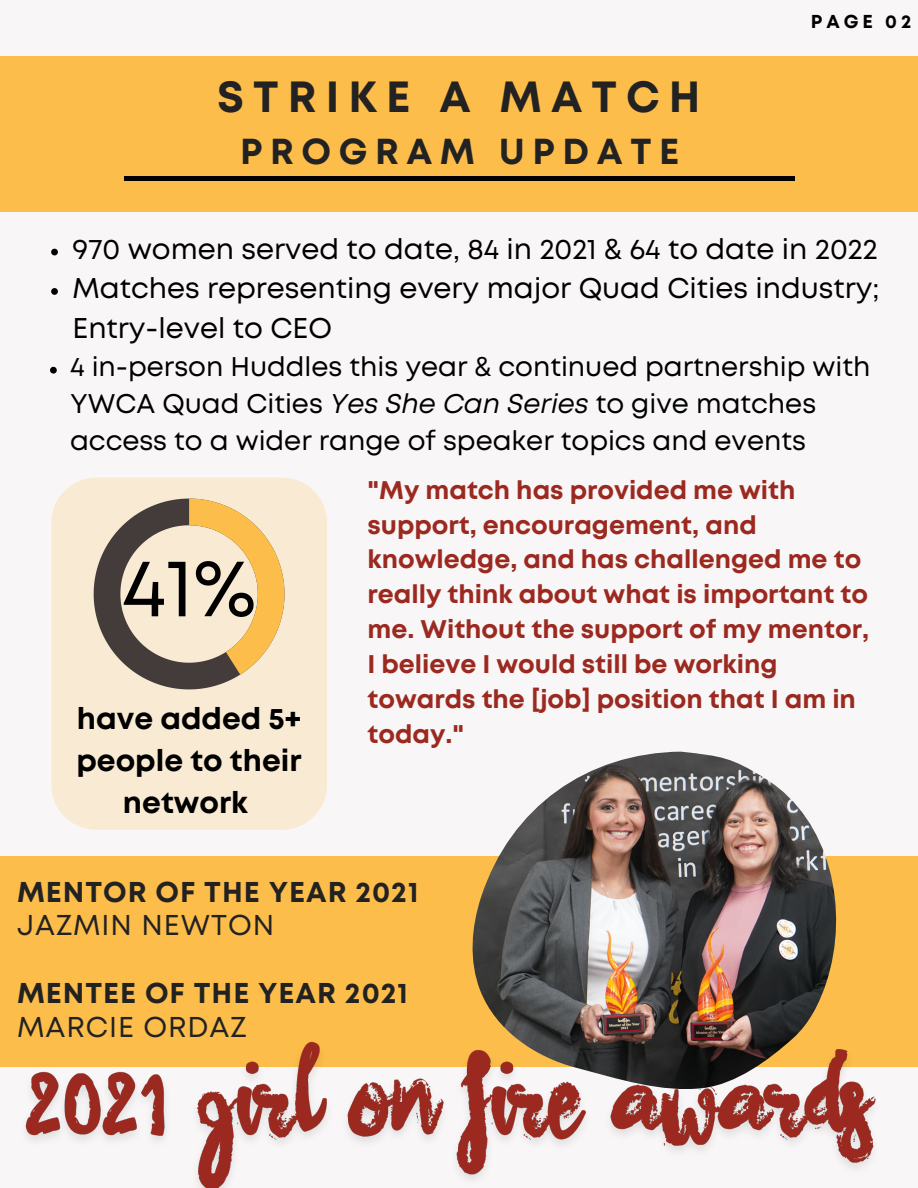
<style>
.page{position:relative;width:918px;height:1188px;background:#f8f6f6}
.page>*{position:absolute;margin:0;border:0;box-sizing:border-box;transform-origin:0 0}
.t1{font:81.9px "Mont";color:#000}
.t2{font:700 43.65px "Mont";letter-spacing:.21em;color:#222}
.t3{font:700 36.15px "Mont";letter-spacing:.21em;color:#222}
.t4{font:700 30px/41.7px "Mont";color:#000;text-align:center}
.t5{font:700 28.65px "Mont";letter-spacing:.035em;color:#222}
.t6{font:28.65px "Mont";letter-spacing:.035em;color:#222}
.t7{font:28.5px/39.3px "Mont";color:#000;text-align:justify}
.t8{font:27px/37.2px "Mont";color:#000}
.t9{font:700 25.5px/34.8px "Mont";color:#9b2920}
.t10{font:700 18.75px "Mont";letter-spacing:.21em;color:#000}
.s1{font-style:italic}
</style>
<div class="page">
<div style="left:0;top:56px;width:918px;height:156px;background:#fdbd4a"></div>
<hr style="left:124px;top:177px;width:671px;height:3px;background:#000">
<div style="left:0;top:856px;width:918px;height:211px;background:#fdbd4a"></div>
<img style="left:472px;top:752px;width:365px;height:260px">
<div style="left:51px;top:478px;width:276px;height:352px;background:#f9ead3;border-radius:45px"></div>
<svg style="left:51px;top:249px;width:7px;height:6px"></svg>
<svg style="left:51px;top:288px;width:7px;height:7px"></svg>
<svg style="left:50px;top:367px;width:7px;height:7px"></svg>
<svg style="left:94px;top:499px;width:191px;height:190px"></svg>
<img style="left:25px;top:1012px;width:851px;height:176px">
<h2 class="t2" style="left:217px;top:80px;width:485px">STRIKE A MATCH</h2>
<h3 class="t3" style="left:240px;top:138px;width:441px">PROGRAM UPDATE</h3>
<p class="t10" style="left:811px;top:15px;width:102px">PAGE 02</p>
<p class="t7" style="left:73px;top:231px;width:808px">970 women served to date, 84 in 2021 &amp; 64 to date in 2022<br>Matches representing every major Quad Cities industry; Entry-level to CEO</p>
<p class="t8" style="left:70px;top:350px;width:802px">4 in-person Huddles this year &amp; continued partnership with<br>YWCA Quad Cities <span class="s1">Yes She Can Series</span> to give matches access to a wider range of speaker topics and events</p>
<h1 class="t1" style="left:122px;top:557px;width:136px">41%</h1>
<p class="t4" style="left:76px;top:700px;width:227px">have added 5+ people to their network</p>
<p class="t9" style="left:368px;top:474px;width:503px">"My match has provided me with support, encouragement, and knowledge, and has challenged me to really think about what is important to me. Without the support of my mentor,<br>I believe I would still be working towards the [job] position that I am in today."</p>
<p class="t5" style="left:17px;top:881px;width:403px">MENTOR OF THE YEAR 2021</p>
<p class="t6" style="left:17px;top:915px;width:259px">JAZMIN NEWTON</p>
<p class="t5" style="left:17px;top:982px;width:392px">MENTEE OF THE YEAR 2021</p>
<p class="t6" style="left:17px;top:1016px;width:231px">MARCIE ORDAZ</p>
</div>
